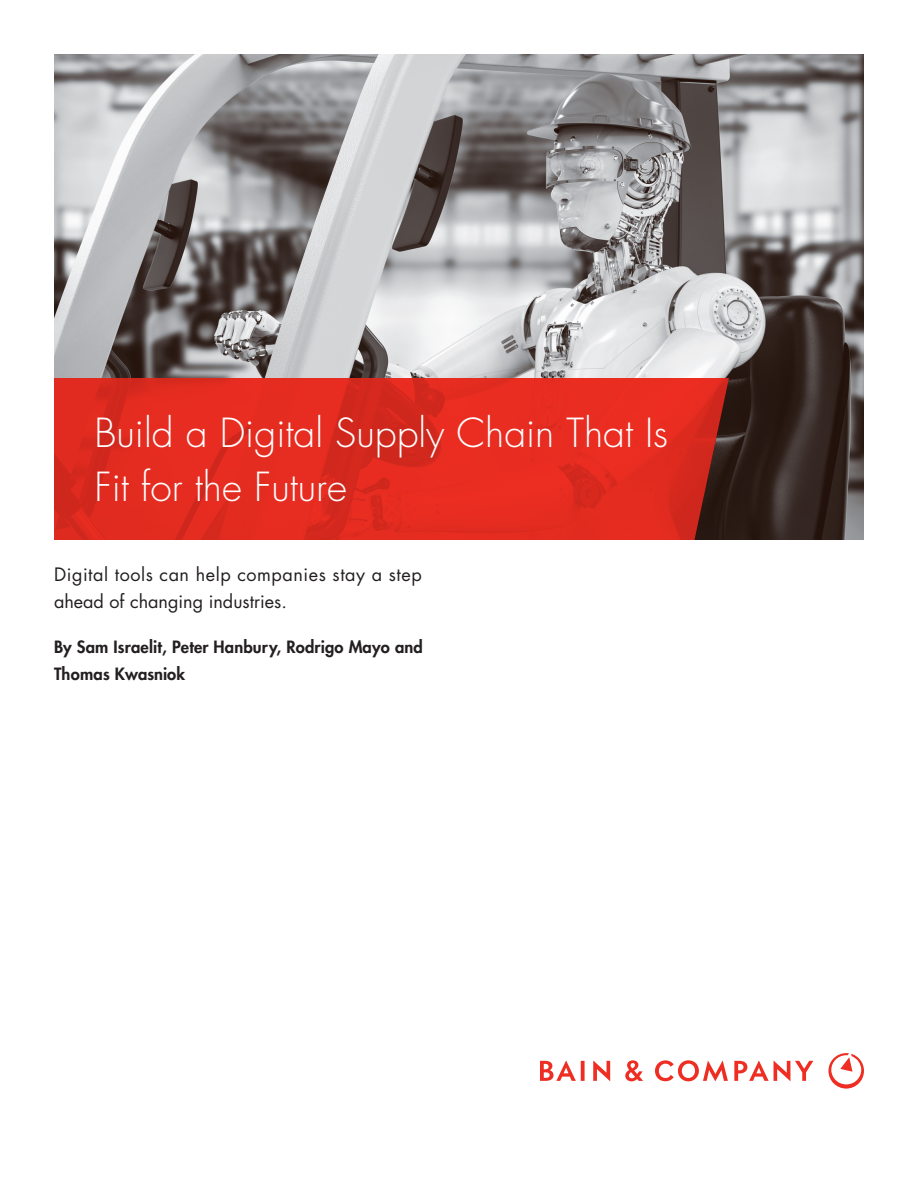
<style>
.page{position:relative;width:918px;height:1188px;background:#fff}
.page>*{position:absolute;margin:0;border:0;box-sizing:border-box;transform-origin:0 0}
.Headline{font:300 39px/54px "Futura";color:#fff}
.Subtitle{font:18px/27px "Futura";letter-spacing:.03em;color:#231f20}
.Byline{font:800 16.5px/27px "Futura";letter-spacing:.01em;color:#231f20}
</style>
<div class="page">
<img style="left:54px;top:54px;width:810px;height:486px">
<svg style="left:54px;top:378px;width:675px;height:162px;background:#e02a1f"></svg>
<svg style="left:655px;top:1060px;width:73px;height:21px"></svg>
<svg style="left:593px;top:1060px;width:17px;height:21px"></svg>
<svg style="left:540px;top:1060px;width:45px;height:21px"></svg>
<svg style="left:625px;top:1060px;width:18px;height:21px"></svg>
<svg style="left:734px;top:1060px;width:79px;height:21px"></svg>
<svg style="left:828px;top:1053px;width:36px;height:36px"></svg>
<p class="Headline" style="left:94px;top:407px;width:575px">Build a Digital Supply Chain That Is<br>Fit for the Future</p>
<p class="Subtitle" style="left:54px;top:561px;width:369px">Digital tools can help companies stay a step ahead of changing industries.</p>
<p class="Byline" style="left:54px;top:633px;width:370px">By Sam Israelit, Peter Hanbury, Rodrigo Mayo and<br>Thomas Kwasniok</p>
</div>
